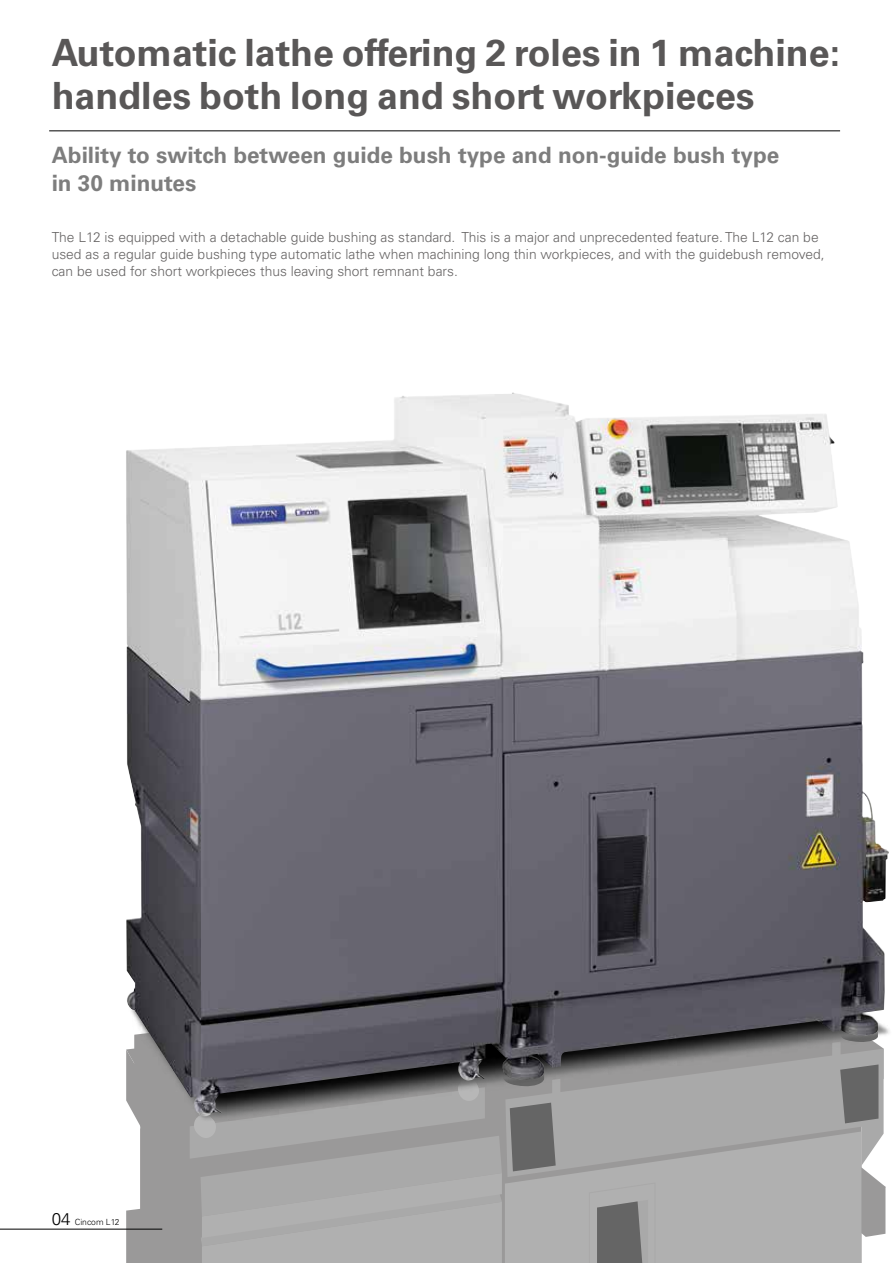
<style>
.page{position:relative;width:893px;height:1263px;background:#fff}
.page>*{position:absolute;margin:0;border:0;box-sizing:border-box;transform-origin:0 0}
.t1{font:700 37.5px/43.5px "Univers";color:#595757}
.t2{font:700 22.5px/28.5px "Univers";color:#7d7d7d}
.t3{font:300 13.8px/17px "Univers";color:#666464}
.t4{font:300 8.55px "Univers";color:#000}
.s1{font-size:16.95px}
</style>
<div class="page">
<svg style="left:107px;top:1131px;width:779px;height:132px;background:#ababab"></svg>
<img style="left:137px;top:1030px;width:753px;height:101px">
<img style="left:126px;top:392px;width:763px;height:728px">
<hr style="left:0;top:1229px;width:162px;height:1px;background:#000">
<hr style="left:49px;top:131px;width:791px;height:1px;background:#000">
<h1 class="t1" style="left:52px;top:31px;width:790px">Automatic lathe offering 2 roles in 1 machine: handles both long and short workpieces</h1>
<h2 class="t2" style="left:52px;top:141px;width:729px">Ability to switch between guide bush type and non-guide bush type in 30 minutes</h2>
<p class="t3" style="left:52px;top:228px;width:774px">The L12 is equipped with a detachable guide bushing as standard. This is a major and unprecedented feature. The L12 can be used as a regular guide bushing type automatic lathe when machining long thin workpieces, and with the guidebush removed, can be used for short workpieces thus leaving short remnant bars.</p>
<p class="t4" style="left:52px;top:1217px;width:70px"><span class="s1">04</span> Cincom L12</p>
</div>
